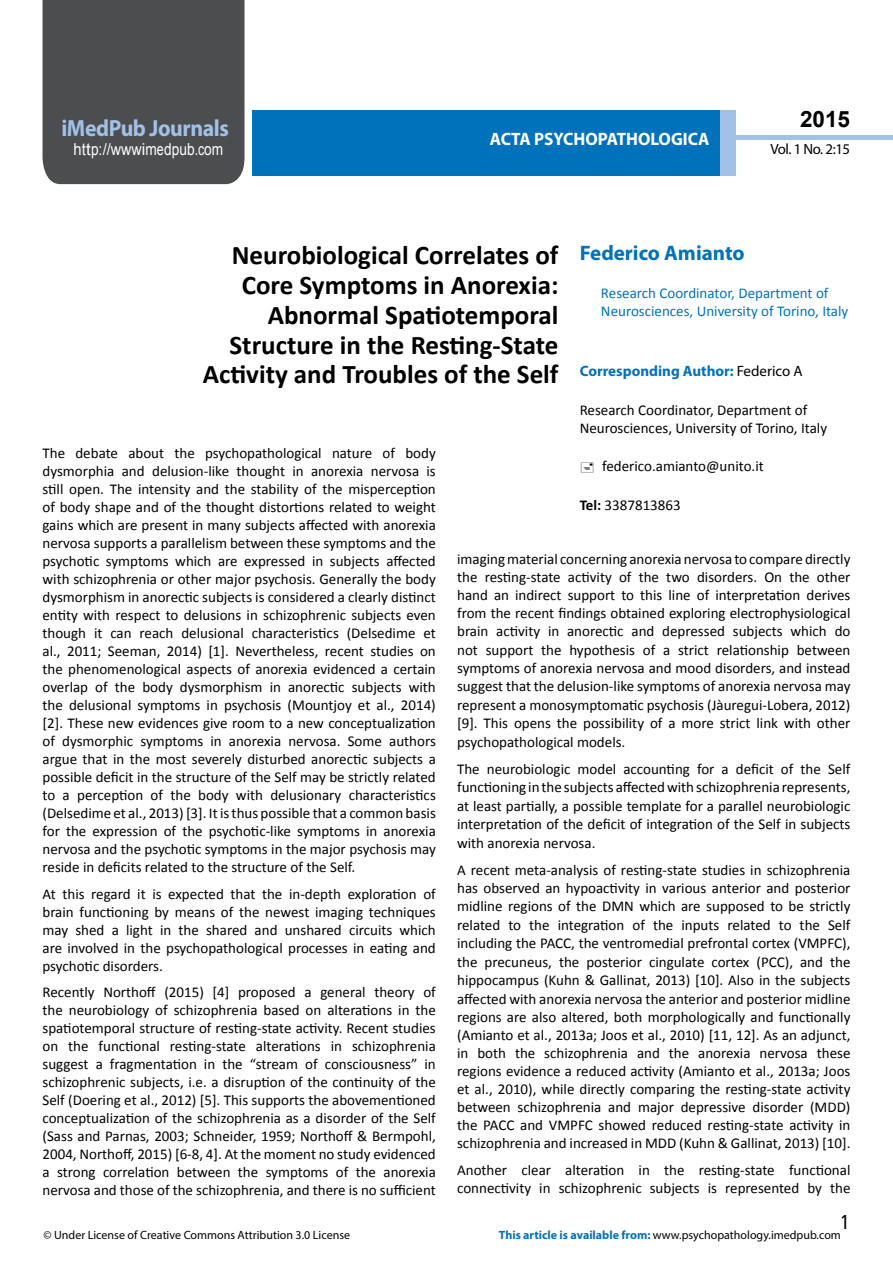
<style>
.page{position:relative;width:893px;height:1263px;background:#fff}
.page>*{position:absolute;margin:0;border:0;box-sizing:border-box;transform-origin:0 0}
.t1{font:700 27px/29.7px "Calibri";color:#000;text-align:right}
.t2{font:25.5px "Tunga";color:#000}
.t3{font:700 23.4px "Myriad Pro";letter-spacing:-.02em;color:#a1c1e6;scale:.93 1}
.t4{font:700 22.5px "Arial";color:#000}
.t5{font:700 21px "Myriad Pro";color:#0072bc}
.t6{font:700 18px "Myriad Pro";color:#fff;scale:.96 1}
.t7{font:16.5px "Arial";letter-spacing:.005em;color:#fff;scale:.89 1}
.t8{font:15px/18px "Calibri";color:#000;text-align:justify}
.t9{font:15px/17.4px "Calibri";color:#0072bc}
.t10{font:700 15px "Myriad Pro";color:#0072bc}
.t11{font:14.85px "Myriad Pro";letter-spacing:-.03em;color:#000}
.t12{font:12px "Myriad Pro";color:#000}
.s1{font-family:"Calibri"}
.s2{font-weight:400;color:#000}
.s3{font-weight:700}
.s4{font-weight:700;color:#0072bc}
</style>
<div class="page">
<div style="left:252px;top:110px;width:469px;height:66px;background:#0072bc"></div>
<div style="left:720px;top:110px;width:16px;height:66px;background:#a1c1e6"></div>
<div style="left:43px;top:0;width:201px;height:184px;background:#4c4d4f"></div>
<div style="left:736px;top:135px;width:157px;height:5px;background:#a1c1e6"></div>
<h3 class="t3" style="left:61px;top:113px;width:181px">iMedPub Journals</h3>
<p class="t7" style="left:74px;top:139px;width:170px">http://wwwimedpub<span class="s1">.</span>com</p>
<p class="t6" style="left:490px;top:127px;width:230px">ACTA PSYCHOPATHOLOGICA</p>
<h3 class="t4" style="left:800px;top:104px;width:52px">2015</h3>
<p class="t11" style="left:770px;top:140px;width:81px">Vol. 1 No. 2:15</p>
<h3 class="t5" style="left:580px;top:239px;width:166px">Federico Amianto</h3>
<p class="t9" style="left:601px;top:285px;width:249px">Research Coordinator, Department of<br>Neurosciences, University of Torino, Italy</p>
<h1 class="t1" style="left:203px;top:241px;width:357px">Neurobiological Correlates of<br>Core Symptoms in Anorexia:<br>Abnormal Spatiotemporal<br>Structure in the Resting-State<br>Activity and Troubles of the Self</h1>
<p class="t10" style="left:580px;top:362px;width:225px">Corresponding Author: <span class="s2">Federico A</span></p>
<p class="t8" style="left:580px;top:401px;width:249px;line-height:17.4px">Research Coordinator, Department of<br>Neurosciences, University of Torino, Italy</p>
<p class="t8" style="left:602px;top:457px;width:163px">federico.amianto@unito.it</p>
<p class="t8" style="left:580px;top:496px;width:102px"><span class="s3">Tel:</span> 3387813863</p>
<p class="t8" style="left:43px;top:444px;width:395px">The debate about the psychopathological nature of body dysmorphia and delusion-like thought in anorexia nervosa is still open. The intensity and the stability of the misperception of body shape and of the thought distortions related to weight gains which are present in many subjects affected with anorexia nervosa supports a parallelism between these symptoms and the psychotic symptoms which are expressed in subjects affected with schizophrenia or other major psychosis. Generally the body dysmorphism in anorectic subjects is considered a clearly distinct entity with respect to delusions in schizophrenic subjects even though it can reach delusional characteristics (Delsedime et al., 2011; Seeman, 2014) [1]. Nevertheless, recent studies on the phenomenological aspects of anorexia evidenced a certain overlap of the body dysmorphism in anorectic subjects with the delusional symptoms in psychosis (Mountjoy et al., 2014) [2]. These new evidences give room to a new conceptualization of dysmorphic symptoms in anorexia nervosa. Some authors argue that in the most severely disturbed anorectic subjects a possible deficit in the structure of the Self may be strictly related to a perception of the body with delusionary characteristics (Delsedime et al., 2013) [3]. It is thus possible that a common basis for the expression of the psychotic-like symptoms in anorexia nervosa and the psychotic symptoms in the major psychosis may reside in deficits related to the structure of the Self.</p>
<p class="t8" style="left:43px;top:885px;width:395px">At this regard it is expected that the in-depth exploration of brain functioning by means of the newest imaging techniques may shed a light in the shared and unshared circuits which are involved in the psychopathological processes in eating and psychotic disorders.</p>
<p class="t8" style="left:43px;top:983px;width:395px">Recently Northoff (2015) [4] proposed a general theory of the neurobiology of schizophrenia based on alterations in the spatiotemporal structure of resting-state activity. Recent studies on the functional resting-state alterations in schizophrenia suggest a fragmentation in the “stream of consciousness” in schizophrenic subjects, i.e. a disruption of the continuity of the Self (Doering et al., 2012) [5]. This supports the abovementioned conceptualization of the schizophrenia as a disorder of the Self (Sass and Parnas, 2003; Schneider, 1959; Northoff &amp; Bermpohl, 2004, Northoff, 2015) [6-8, 4]. At the moment no study evidenced a strong correlation between the symptoms of the anorexia nervosa and those of the schizophrenia, and there is no sufficient</p>
<p class="t8" style="left:457px;top:549px;width:395px">imaging material concerning anorexia nervosa to compare directly the resting-state activity of the two disorders. On the other hand an indirect support to this line of interpretation derives from the recent findings obtained exploring electrophysiological brain activity in anorectic and depressed subjects which do not support the hypothesis of a strict relationship between symptoms of anorexia nervosa and mood disorders, and instead suggest that the delusion-like symptoms of anorexia nervosa may represent a monosymptomatic psychosis (Jàuregui-Lobera, 2012) [9]. This opens the possibility of a more strict link with other psychopathological models.</p>
<p class="t8" style="left:457px;top:759px;width:395px;line-height:18.5px">The neurobiologic model accounting for a deficit of the Self functioning in the subjects affected with schizophrenia represents, at least partially, a possible template for a parallel neurobiologic interpretation of the deficit of integration of the Self in subjects with anorexia nervosa.</p>
<p class="t8" style="left:457px;top:860px;width:395px">A recent meta-analysis of resting-state studies in schizophrenia has observed an hypoactivity in various anterior and posterior midline regions of the DMN which are supposed to be strictly related to the integration of the inputs related to the Self including the PACC, the ventromedial prefrontal cortex (VMPFC), the precuneus, the posterior cingulate cortex (PCC), and the hippocampus (Kuhn &amp; Gallinat, 2013) [10]. Also in the subjects affected with anorexia nervosa the anterior and posterior midline regions are also altered, both morphologically and functionally (Amianto et al., 2013a; Joos et al., 2010) [11, 12]. As an adjunct, in both the schizophrenia and the anorexia nervosa these regions evidence a reduced activity (Amianto et al., 2013a; Joos et al., 2010), while directly comparing the resting-state activity between schizophrenia and major depressive disorder (MDD) the PACC and VMPFC showed reduced resting-state activity in schizophrenia and increased in MDD (Kuhn &amp; Gallinat, 2013) [10].</p>
<p class="t8" style="left:457px;top:1161px;width:395px">Another clear alteration in the resting-state functional connectivity in schizophrenic subjects is represented by the</p>
<h2 class="t2" style="left:841px;top:1205px;width:9px">1</h2>
<p class="t12" style="left:43px;top:1227px;width:308px">© Under License of Creative Commons Attribution 3.0 License</p>
<p class="t12" style="left:499px;top:1227px;width:343px"><span class="s4">This article is available from:</span> www.psychopathology.imedpub.com</p>
</div>
